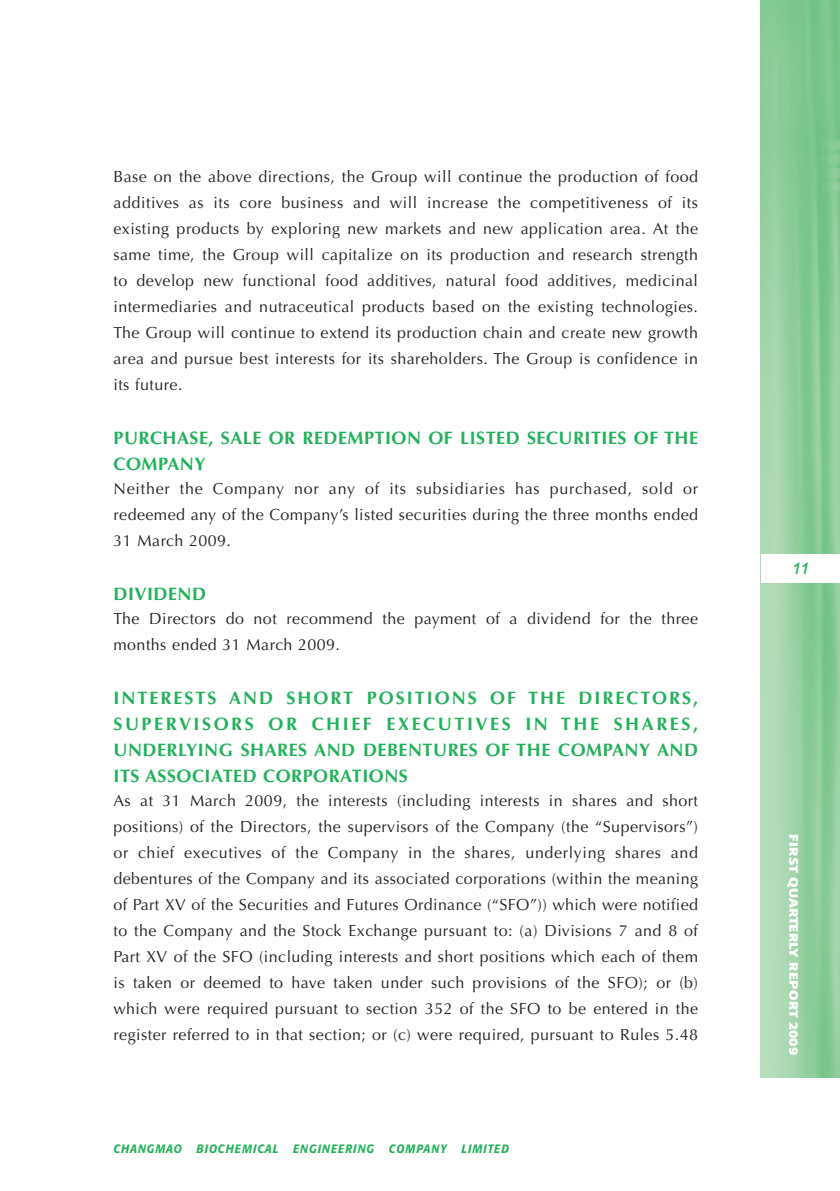
<style>
.page{position:relative;width:840px;height:1191px;background:#fff}
.page>*{position:absolute;margin:0;border:0;box-sizing:border-box;transform-origin:0 0}
.t1{font:700 18px/26px "Optima LT Std";letter-spacing:.03em;color:#21b259}
.t2{font:16px/26px "Optima LT Std";letter-spacing:.03em;color:#231f20;text-align:justify}
.t3{font:italic 500 16px "Arial MT Std";color:#21b259;scale:.95 1}
.t4{font:italic 500 12px "Formata";letter-spacing:.08em;color:#21b259;scale:.9 1}
.t5{font:700 12px "Formata";color:#fff;scale:1.2 1}
</style>
<div class="page">
<img style="left:760px;top:0;width:79px;height:1077px">
<div style="left:760px;top:554px;width:79px;height:28px;background:#fff"></div>
<p class="t2" style="left:113px;top:167px;width:585px">Base on the above directions, the Group will continue the production of food additives as its core business and will increase the competitiveness of its existing products by exploring new markets and new application area. At the same time, the Group will capitalize on its production and research strength to develop new functional food additives, natural food additives, medicinal intermediaries and nutraceutical products based on the existing technologies.<br>The Group will continue to extend its production chain and create new growth area and pursue best interests for its shareholders. The Group is confidence in its future.</p>
<p class="t1" style="left:113px;top:429px;width:585px">PURCHASE, SALE OR REDEMPTION OF LISTED SECURITIES OF THE<br>COMPANY</p>
<p class="t2" style="left:113px;top:479px;width:585px">Neither the Company nor any of its subsidiaries has purchased, sold or redeemed any of the Company’s listed securities during the three months ended 31 March 2009.</p>
<p class="t1" style="left:113px;top:585px;width:94px">DIVIDEND</p>
<p class="t2" style="left:113px;top:609px;width:585px">The Directors do not recommend the payment of a dividend for the three months ended 31 March 2009.</p>
<p class="t1" style="left:113px;top:689px;width:585px;text-align:justify">INTERESTS AND SHORT POSITIONS OF THE DIRECTORS, SUPERVISORS OR CHIEF EXECUTIVES IN THE SHARES, UNDERLYING SHARES AND DEBENTURES OF THE COMPANY AND ITS ASSOCIATED CORPORATIONS</p>
<p class="t2" style="left:113px;top:791px;width:585px">As at 31 March 2009, the interests (including interests in shares and short positions) of the Directors, the supervisors of the Company (the “Supervisors”) or chief executives of the Company in the shares, underlying shares and debentures of the Company and its associated corporations (within the meaning of Part XV of the Securities and Futures Ordinance (“SFO”)) which were notified to the Company and the Stock Exchange pursuant to: (a) Divisions 7 and 8 of Part XV of the SFO (including interests and short positions which each of them is taken or deemed to have taken under such provisions of the SFO); or (b) which were required pursuant to section 352 of the SFO to be entered in the register referred to in that section; or (c) were required, pursuant to Rules 5.48</p>
<p class="t4" style="left:113px;top:1144px;width:440px">CHANGMAO BIOCHEMICAL ENGINEERING COMPANY LIMITED</p>
<p class="t3" style="left:791px;top:559px;width:19px">11</p>
<p class="t5" style="left:797px;top:834px;width:186px;rotate:90deg">FIRST QUARTERLY REPORT 2009</p>
</div>
